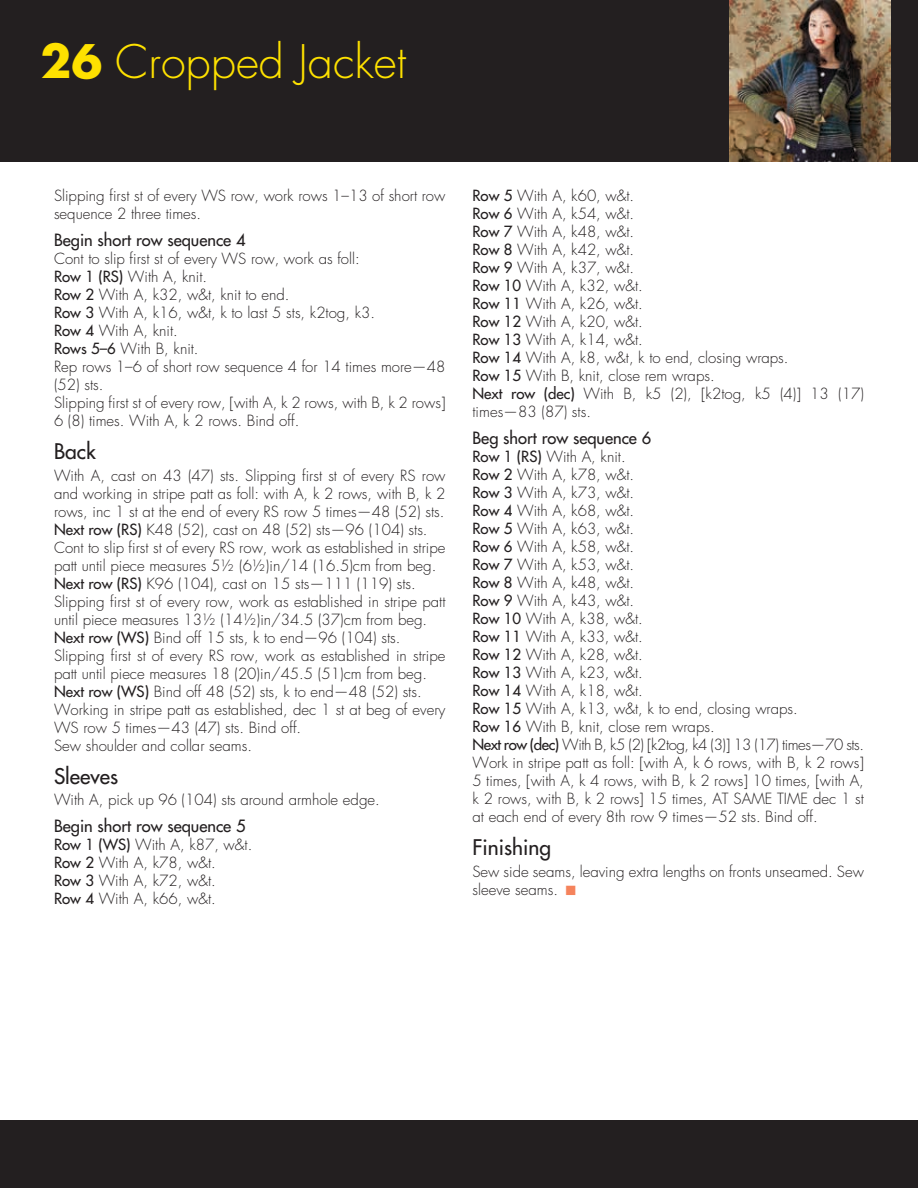
<style>
.page{position:relative;width:918px;height:1188px;background:#fff}
.page>*{position:absolute;margin:0;border:0;box-sizing:border-box;transform-origin:0 0}
.t1{font:300 45px "Futura Std";color:#fee100}
.t2{font:500 21px "Futura Std";color:#231f20}
.t3{font:500 16.5px "Futura Std";color:#231f20}
.t4{font:300 15px/18px "Futura Std";color:#231f20}
.s1{font-weight:700}
.s2{font-weight:500}
</style>
<div class="page">
<div style="left:0;top:0;width:918px;height:162px;background:#231f20"></div>
<img style="left:729px;top:0;width:162px;height:162px">
<div style="left:0;top:1120px;width:918px;height:68px;background:#231f20"></div>
<h1 class="t1" style="left:40px;top:34px;width:367px"><span class="s1">26</span> Cropped Jacket</h1>
<p class="t4" style="left:54px;top:187px;width:393px">Slipping first st of every WS row, work rows 1–13 of short row sequence 2 three times.</p>
<p class="t3" style="left:54px;top:230px;width:193px">Begin short row sequence 4</p>
<p class="t4" style="left:54px;top:250px;width:393px">Cont to slip first st of every WS row, work as foll:<br><span class="s2">Row 1 (RS)</span> With A, knit.<br><span class="s2">Row 2</span> With A, k32, w&amp;t, knit to end.<br><span class="s2">Row 3</span> With A, k16, w&amp;t, k to last 5 sts, k2tog, k3.<br><span class="s2">Row 4</span> With A, knit.<br><span class="s2">Rows 5–6</span> With B, knit.<br>Rep rows 1–6 of short row sequence 4 for 14 times more—48 (52) sts.<br>Slipping first st of every row, [with A, k 2 rows, with B, k 2 rows] 6 (8) times. With A, k 2 rows. Bind off.</p>
<h2 class="t2" style="left:54px;top:438px;width:43px">Back</h2>
<p class="t4" style="left:54px;top:467px;width:393px">With A, cast on 43 (47) sts. Slipping first st of every RS row and working in stripe patt as foll: with A, k 2 rows, with B, k 2 rows, inc 1 st at the end of every RS row 5 times—48 (52) sts.<br><span class="s2">Next row (RS)</span> K48 (52), cast on 48 (52) sts—96 (104) sts.<br>Cont to slip first st of every RS row, work as established in stripe patt until piece measures 5½ (6½)in/14 (16.5)cm from beg.<br><span class="s2">Next row (RS)</span> K96 (104), cast on 15 sts—111 (119) sts.<br>Slipping first st of every row, work as established in stripe patt until piece measures 13½ (14½)in/34.5 (37)cm from beg.<br><span class="s2">Next row (WS)</span> Bind off 15 sts, k to end—96 (104) sts.<br>Slipping first st of every RS row, work as established in stripe patt until piece measures 18 (20)in/45.5 (51)cm from beg.<br><span class="s2">Next row (WS)</span> Bind off 48 (52) sts, k to end—48 (52) sts.<br>Working in stripe patt as established, dec 1 st at beg of every WS row 5 times—43 (47) sts. Bind off.<br>Sew shoulder and collar seams.</p>
<h2 class="t2" style="left:54px;top:763px;width:66px">Sleeves</h2>
<p class="t4" style="left:54px;top:791px;width:327px">With A, pick up 96 (104) sts around armhole edge.</p>
<p class="t3" style="left:54px;top:816px;width:193px">Begin short row sequence 5</p>
<p class="t4" style="left:54px;top:836px;width:200px"><span class="s2">Row 1 (WS)</span> With A, k87, w&amp;t.<br><span class="s2">Row 2</span> With A, k78, w&amp;t.<br><span class="s2">Row 3</span> With A, k72, w&amp;t.<br><span class="s2">Row 4</span> With A, k66, w&amp;t.</p>
<p class="t4" style="left:472px;top:187px;width:393px"><span class="s2">Row 5</span> With A, k60, w&amp;t.<br><span class="s2">Row 6</span> With A, k54, w&amp;t.<br><span class="s2">Row 7</span> With A, k48, w&amp;t.<br><span class="s2">Row 8</span> With A, k42, w&amp;t.<br><span class="s2">Row 9</span> With A, k37, w&amp;t.<br><span class="s2">Row 10</span> With A, k32, w&amp;t.<br><span class="s2">Row 11</span> With A, k26, w&amp;t.<br><span class="s2">Row 12</span> With A, k20, w&amp;t.<br><span class="s2">Row 13</span> With A, k14, w&amp;t.<br><span class="s2">Row 14</span> With A, k8, w&amp;t, k to end, closing wraps.<br><span class="s2">Row 15</span> With B, knit, close rem wraps.<br><span class="s2">Next row (dec)</span> With B, k5 (2), [k2tog, k5 (4)] 13 (17) times—83 (87) sts.</p>
<p class="t3" style="left:472px;top:428px;width:180px">Beg short row sequence 6</p>
<p class="t4" style="left:472px;top:448px;width:393px"><span class="s2">Row 1 (RS)</span> With A, knit.<br><span class="s2">Row 2</span> With A, k78, w&amp;t.<br><span class="s2">Row 3</span> With A, k73, w&amp;t.<br><span class="s2">Row 4</span> With A, k68, w&amp;t.<br><span class="s2">Row 5</span> With A, k63, w&amp;t.<br><span class="s2">Row 6</span> With A, k58, w&amp;t.<br><span class="s2">Row 7</span> With A, k53, w&amp;t.<br><span class="s2">Row 8</span> With A, k48, w&amp;t.<br><span class="s2">Row 9</span> With A, k43, w&amp;t.<br><span class="s2">Row 10</span> With A, k38, w&amp;t.<br><span class="s2">Row 11</span> With A, k33, w&amp;t.<br><span class="s2">Row 12</span> With A, k28, w&amp;t.<br><span class="s2">Row 13</span> With A, k23, w&amp;t.<br><span class="s2">Row 14</span> With A, k18, w&amp;t.<br><span class="s2">Row 15</span> With A, k13, w&amp;t, k to end, closing wraps.<br><span class="s2">Row 16</span> With B, knit, close rem wraps.<br><span class="s2">Next row (dec)</span> With B, k5 (2) [k2tog, k4 (3)] 13 (17) times—70 sts.<br>Work in stripe patt as foll: [with A, k 6 rows, with B, k 2 rows]<br>5 times, [with A, k 4 rows, with B, k 2 rows] 10 times, [with A, k 2 rows, with B, k 2 rows] 15 times, AT SAME TIME dec 1 st at each end of every 8th row 9 times—52 sts. Bind off.</p>
<h2 class="t2" style="left:472px;top:834px;width:80px">Finishing</h2>
<p class="t4" style="left:472px;top:863px;width:393px">Sew side seams, leaving extra lengths on fronts unseamed. Sew sleeve seams.</p>
</div>
